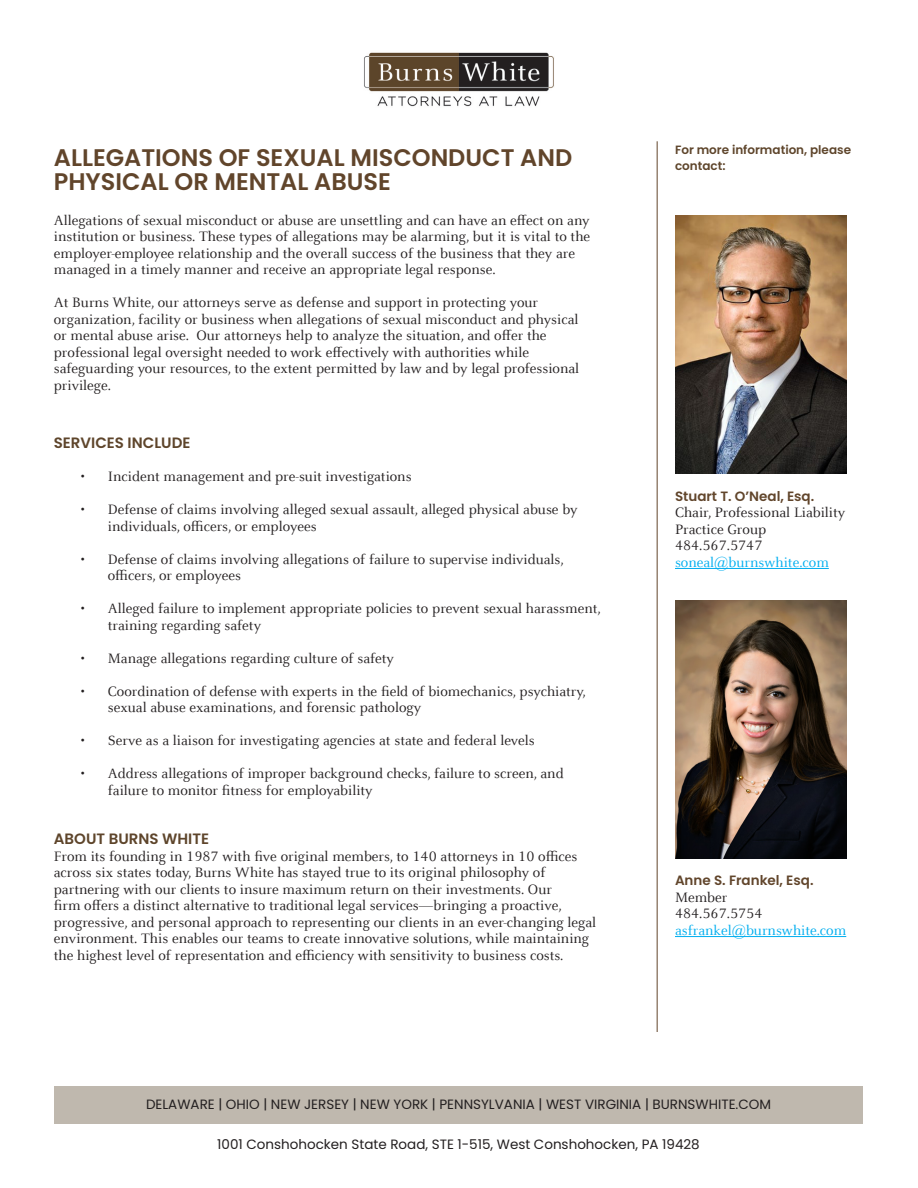
<style>
.page{position:relative;width:918px;height:1188px;background:#fff}
.page>*{position:absolute;margin:0;border:0;box-sizing:border-box;transform-origin:0 0}
.Subhead{font:600 24px/24px "Poppins";color:#61452b}
.t1{font:15px/16.5px "Celeste Offc";color:#231f20}
.t2{font:15px "Celeste Offc";color:#00aeef}
.t3{font:600 15px "Poppins";color:#5e452b}
.t4{font:13.5px "Poppins";color:#231f20}
.Body{font:600 13.5px "Poppins";color:#61452b}
.t5{font:600 12px/16.5px "Poppins";color:#5e452b}
</style>
<div class="page">
<img style="left:364px;top:52px;width:190px;height:55px">
<img style="left:675px;top:216px;width:172px;height:258px">
<img style="left:675px;top:600px;width:172px;height:258px">
<hr style="left:675px;top:568px;width:154px;height:1px;background:#00aeef">
<hr style="left:675px;top:936px;width:171px;height:1px;background:#00aeef">
<hr style="left:657px;top:141px;width:1px;height:891px;background:#61452b">
<div style="left:55px;top:1086px;width:808px;height:38px;background:#bfb8ae"></div>
<p class="Subhead" style="left:54px;top:146px;width:520px">ALLEGATIONS OF SEXUAL MISCONDUCT AND<br>PHYSICAL OR MENTAL ABUSE</p>
<p class="t1" style="left:54px;top:213px;width:538px">Allegations of sexual misconduct or abuse are unsettling and can have an effect on any institution or business. These types of allegations may be alarming, but it is vital to the employer-employee relationship and the overall success of the business that they are managed in a timely manner and receive an appropriate legal response.</p>
<p class="t1" style="left:54px;top:295px;width:527px">At Burns White, our attorneys serve as defense and support in protecting your organization, facility or business when allegations of sexual misconduct and physical or mental abuse arise. Our attorneys help to analyze the situation, and offer the professional legal oversight needed to work effectively with authorities while safeguarding your resources, to the extent permitted by law and by legal professional privilege.</p>
<p class="t3" style="left:54px;top:435px;width:138px">SERVICES INCLUDE</p>
<p class="t1" style="left:81px;top:469px;width:332px">• Incident management and pre-suit investigations</p>
<p class="t1" style="left:108px;top:502px;width:471px;text-indent:-27px">• Defense of claims involving alleged sexual assault, alleged physical abuse by individuals, officers, or employees</p>
<p class="t1" style="left:108px;top:552px;width:457px;text-indent:-27px">• Defense of claims involving allegations of failure to supervise individuals, officers, or employees</p>
<p class="t1" style="left:108px;top:601px;width:494px;text-indent:-27px">• Alleged failure to implement appropriate policies to prevent sexual harassment, training regarding safety</p>
<p class="t1" style="left:81px;top:651px;width:315px">• Manage allegations regarding culture of safety</p>
<p class="t1" style="left:108px;top:684px;width:480px;text-indent:-27px">• Coordination of defense with experts in the field of biomechanics, psychiatry, sexual abuse examinations, and forensic pathology</p>
<p class="t1" style="left:81px;top:733px;width:455px">• Serve as a liaison for investigating agencies at state and federal levels</p>
<p class="t1" style="left:108px;top:766px;width:457px;text-indent:-27px">• Address allegations of improper background checks, failure to screen, and failure to monitor fitness for employability</p>
<p class="t3" style="left:54px;top:831px;width:157px">ABOUT BURNS WHITE</p>
<p class="t1" style="left:54px;top:849px;width:544px">From its founding in 1987 with five original members, to 140 attorneys in 10 offices across six states today, Burns White has stayed true to its original philosophy of partnering with our clients to insure maximum return on their investments. Our<br>firm offers a distinct alternative to traditional legal services—bringing a proactive, progressive, and personal approach to representing our clients in an ever-changing legal environment. This enables our teams to create innovative solutions, while maintaining the highest level of representation and efficiency with sensitivity to business costs.</p>
<p class="t5" style="left:675px;top:142px;width:178px">For more information, please contact:</p>
<p class="Body" style="left:675px;top:488px;width:141px">Stuart T. O’Neal, Esq.</p>
<p class="t1" style="left:675px;top:505px;width:172px">Chair, Professional Liability<br>Practice Group</p>
<p class="t1" style="left:675px;top:538px;width:89px">484.567.5747</p>
<p class="t2" style="left:675px;top:554px;width:155px">soneal@burnswhite.com</p>
<p class="Body" style="left:675px;top:873px;width:140px">Anne S. Frankel, Esq.</p>
<p class="t1" style="left:675px;top:889px;width:54px">Member</p>
<p class="t1" style="left:675px;top:906px;width:89px">484.567.5754</p>
<p class="t2" style="left:675px;top:922px;width:173px">asfrankel@burnswhite.com</p>
<p class="t4" style="left:146px;top:1096px;width:627px">DELAWARE | OHIO | NEW JERSEY | NEW YORK | PENNSYLVANIA | WEST VIRGINIA | BURNSWHITE.COM</p>
<p class="t4" style="left:217px;top:1136px;width:484px">1001 Conshohocken State Road, STE 1-515, West Conshohocken, PA 19428</p>
</div>
